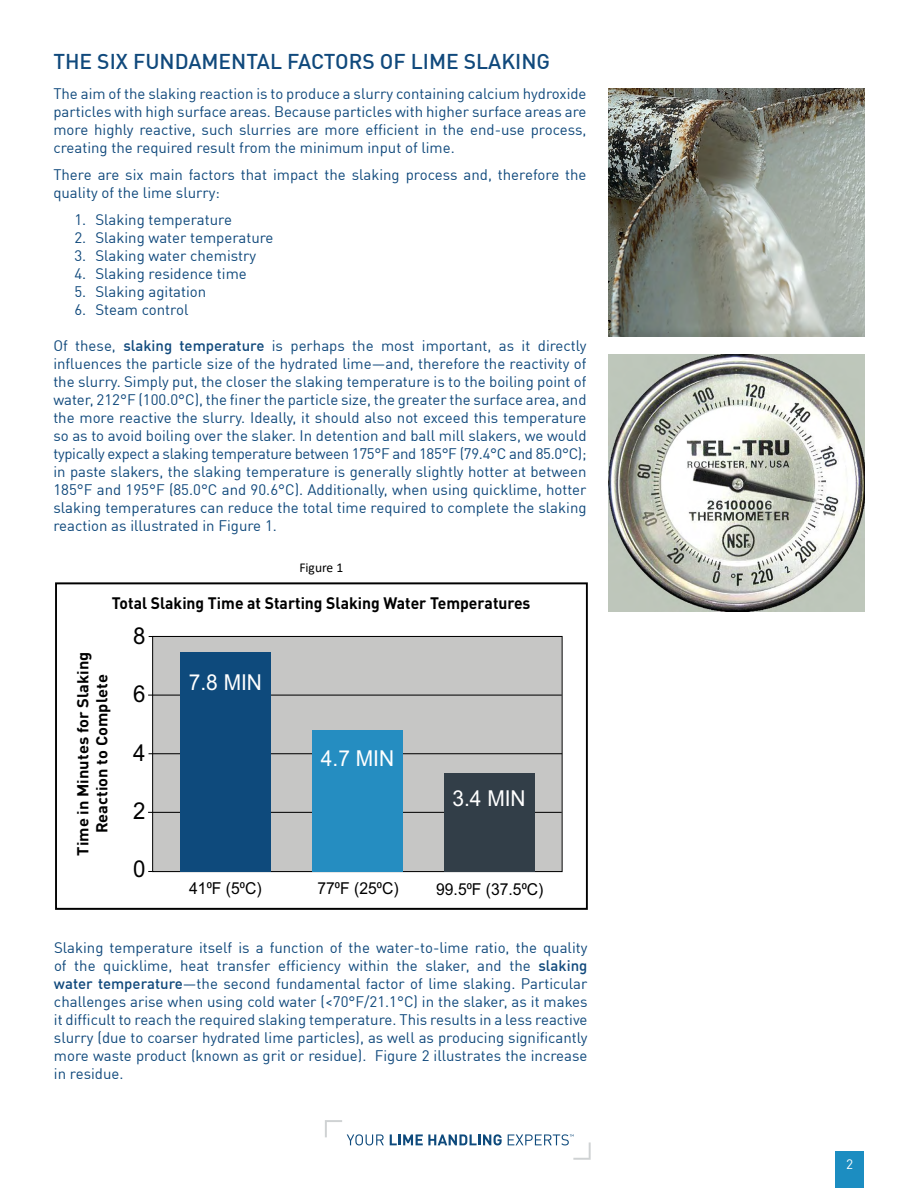
<style>
.page{position:relative;width:918px;height:1188px;background:#fff}
.page>*{position:absolute;margin:0;border:0;box-sizing:border-box;transform-origin:0 0}
.t1{font:23.25px "Arial";color:#000;scale:.95 1}
.t2{font:21.9px "Arial";color:#fff;scale:.95 1}
.t3{font:500 21px "DIN Offc";color:#10497c}
.t4{font:700 16.5px "DIN Offc";color:#000;scale:.95 1}
.t5{font:16.5px "Arial";color:#000;scale:.95 1}
.t6{font:700 15.75px/18.9px "DIN Offc";color:#000;text-align:center;scale:1.05 1}
.t7{font:15px/18px "DIN Offc";color:#10497c;text-align:justify}
.t8{font:13.5px "Calibri";color:#000}
.t9{font:13.5px "DIN Offc";color:#fff}
.s1{font-weight:500}
</style>
<div class="page">
<svg style="left:390px;top:1134px;width:112px;height:11px"></svg>
<svg style="left:325px;top:1120px;width:59px;height:25px"></svg>
<svg style="left:508px;top:1134px;width:83px;height:26px"></svg>
<img style="left:608px;top:88px;width:257px;height:248px">
<div style="left:153px;top:636px;width:409px;height:236px;background:#c6c6c5"></div>
<div style="left:152px;top:636px;width:410px;height:236px;border:1px solid #000"></div>
<hr style="left:148px;top:695px;width:414px;height:1px;background:#000">
<hr style="left:149px;top:753px;width:413px;height:1px;background:#000">
<hr style="left:148px;top:812px;width:414px;height:1px;background:#000">
<div style="left:180px;top:652px;width:90px;height:220px;background:#0e4a7c"></div>
<div style="left:313px;top:731px;width:90px;height:141px;background:#258dc1"></div>
<div style="left:445px;top:774px;width:90px;height:98px;background:#323e48"></div>
<div style="left:55px;top:582px;width:533px;height:328px;border:2px solid #000"></div>
<img style="left:608px;top:355px;width:257px;height:256px">
<div style="left:836px;top:1151px;width:28px;height:37px;background:#1c8dc1"></div>
<h3 class="t3" style="left:53px;top:48px;width:498px">THE SIX FUNDAMENTAL FACTORS OF LIME SLAKING</h3>
<p class="t7" style="left:53px;top:84px;width:535px">The aim of the slaking reaction is to produce a slurry containing calcium hydroxide particles with high surface areas. Because particles with higher surface areas are more highly reactive, such slurries are more efficient in the end-use process, creating the required result from the minimum input of lime.</p>
<p class="t7" style="left:53px;top:165px;width:535px">There are six main factors that impact the slaking process and, therefore the quality of the lime slurry:</p>
<p class="t7" style="left:74px;top:210px;width:159px">1. Slaking temperature</p>
<p class="t7" style="left:74px;top:228px;width:201px">2. Slaking water temperature</p>
<p class="t7" style="left:74px;top:246px;width:183px">3. Slaking water chemistry</p>
<p class="t7" style="left:74px;top:264px;width:174px">4. Slaking residence time</p>
<p class="t7" style="left:74px;top:282px;width:133px">5. Slaking agitation</p>
<p class="t7" style="left:74px;top:300px;width:116px">6. Steam control</p>
<p class="t7" style="left:53px;top:336px;width:535px">Of these, <span class="s1">slaking temperature</span> is perhaps the most important, as it directly influences the particle size of the hydrated lime—and, therefore the reactivity of the slurry. Simply put, the closer the slaking temperature is to the boiling point of water, 212°F (100.0°C), the finer the particle size, the greater the surface area, and the more reactive the slurry. Ideally, it should also not exceed this temperature so as to avoid boiling over the slaker. In detention and ball mill slakers, we would typically expect a slaking temperature between 175°F and 185°F (79.4°C and 85.0°C); in paste slakers, the slaking temperature is generally slightly hotter at between 185°F and 195°F (85.0°C and 90.6°C). Additionally, when using quicklime, hotter slaking temperatures can reduce the total time required to complete the slaking reaction as illustrated in Figure 1.</p>
<p class="t8" style="left:299px;top:559px;width:45px">Figure 1</p>
<p class="t4" style="left:112px;top:593px;width:442px">Total Slaking Time at Starting Slaking Water Temperatures</p>
<p class="t6" style="left:73px;top:856px;width:196px;rotate:-90deg">Time in Minutes for Slaking<br>Reaction to Complete</p>
<h1 class="t1" style="left:133px;top:620px;width:15px">8</h1>
<h1 class="t1" style="left:133px;top:678px;width:15px">6</h1>
<h1 class="t1" style="left:133px;top:736px;width:15px">4</h1>
<h1 class="t1" style="left:133px;top:795px;width:15px">2</h1>
<h1 class="t1" style="left:133px;top:853px;width:15px">0</h1>
<h2 class="t2" style="left:189px;top:668px;width:79px">7.8 MIN</h2>
<h2 class="t2" style="left:321px;top:743px;width:79px">4.7 MIN</h2>
<h2 class="t2" style="left:452px;top:783px;width:79px">3.4 MIN</h2>
<p class="t5" style="left:189px;top:877px;width:78px">41⁰F (5⁰C)</p>
<p class="t5" style="left:318px;top:877px;width:87px">77⁰F (25⁰C)</p>
<p class="t5" style="left:436px;top:878px;width:114px">99.5⁰F (37.5⁰C)</p>
<p class="t7" style="left:54px;top:938px;width:535px">Slaking temperature itself is a function of the water-to-lime ratio, the quality of the quicklime, heat transfer efficiency within the slaker, and the <span class="s1">slaking water temperature</span>—the second fundamental factor of lime slaking. Particular challenges arise when using cold water (&lt;70°F/21.1°C) in the slaker, as it makes it difficult to reach the required slaking temperature. This results in a less reactive slurry (due to coarser hydrated lime particles), as well as producing significantly more waste product (known as grit or residue). Figure 2 illustrates the increase in residue.</p>
<p class="t9" style="left:846px;top:1156px;width:9px">2</p>
</div>
